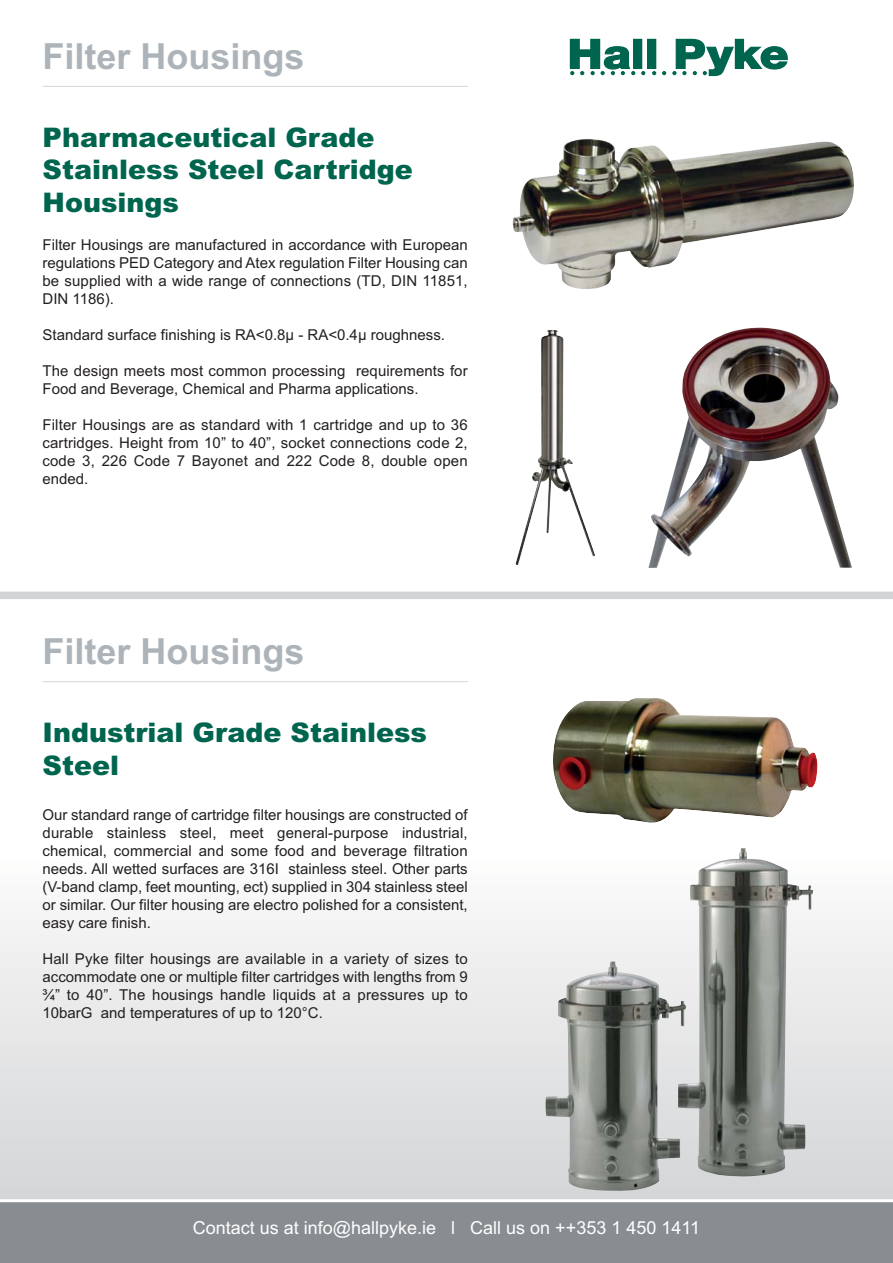
<style>
.page{position:relative;width:893px;height:1263px;background:#fff}
.page>*{position:absolute;margin:0;border:0;box-sizing:border-box;transform-origin:0 0}
.t1{font:700 36px "Arial";color:#adb4b9}
.t2{font:900 27px/32.4px "Arial";color:#00654e}
.t3{font:18px "Arial";color:#fff}
.t4{font:15px/18px "Arial";color:#231f20;text-align:justify}
</style>
<div class="page">
<div style="left:0;top:859px;width:893px;height:349px;background:linear-gradient(to bottom,#fcfbfb,#d2d4d6)"></div>
<div style="left:0;top:1200px;width:893px;height:63px;background:#878d91"></div>
<hr style="left:0;top:1199px;width:893px;height:3px;background:#fff">
<hr style="left:43px;top:86px;width:425px;height:1px;background:#d2d5d7">
<img style="left:512px;top:139px;width:342px;height:150px">
<img style="left:516px;top:330px;width:79px;height:235px">
<img style="left:648px;top:328px;width:204px;height:240px">
<div style="left:0;top:592px;width:893px;height:7px;background:#d2d5d7"></div>
<hr style="left:43px;top:681px;width:425px;height:1px;background:#d2d5d7">
<img style="left:545px;top:848px;width:268px;height:343px">
<img style="left:553px;top:698px;width:265px;height:125px">
<div style="left:634px;top:39px;width:8px;height:29px;background:#00654e"></div>
<div style="left:648px;top:39px;width:8px;height:29px;background:#00654e"></div>
<div style="left:647px;top:39px;width:9px;height:30px;border:1px solid #00654e"></div>
<svg style="left:569px;top:38px;width:66px;height:37px"></svg>
<svg style="left:641px;top:71px;width:4px;height:4px"></svg>
<svg style="left:652px;top:71px;width:4px;height:4px"></svg>
<svg style="left:662px;top:71px;width:4px;height:4px"></svg>
<svg style="left:672px;top:38px;width:116px;height:39px"></svg>
<h1 class="t1" style="left:43px;top:43px;width:264px">Filter Housings</h1>
<h2 class="t2" style="left:43px;top:124px;width:372px">Pharmaceutical Grade<br>Stainless Steel Cartridge<br>Housings</h2>
<p class="t4" style="left:43px;top:237px;width:427px">Filter Housings are manufactured in accordance with European regulations PED Category and Atex regulation Filter Housing can be supplied with a wide range of connections (TD, DIN 11851, DIN 1186).</p>
<p class="t4" style="left:43px;top:327px;width:404px">Standard surface finishing is RA&lt;0.8μ - RA&lt;0.4μ roughness.</p>
<p class="t4" style="left:43px;top:363px;width:427px">The design meets most common processing requirements for<br>Food and Beverage, Chemical and Pharma applications.</p>
<p class="t4" style="left:43px;top:417px;width:427px">Filter Housings are as standard with 1 cartridge and up to 36 cartridges. Height from 10” to 40”, socket connections code 2, code 3, 226 Code 7 Bayonet and 222 Code 8, double open ended.</p>
<h1 class="t1" style="left:43px;top:638px;width:264px">Filter Housings</h1>
<h2 class="t2" style="left:43px;top:719px;width:386px">Industrial Grade Stainless<br>Steel</h2>
<p class="t4" style="left:43px;top:807px;width:427px">Our standard range of cartridge filter housings are constructed of durable stainless steel, meet general-purpose industrial, chemical, commercial and some food and beverage filtration needs. All wetted surfaces are 316I stainless steel. Other parts (V-band clamp, feet mounting, ect) supplied in 304 stainless steel or similar. Our filter housing are electro polished for a consistent, easy care finish.</p>
<p class="t4" style="left:43px;top:951px;width:427px">Hall Pyke filter housings are available in a variety of sizes to accommodate one or multiple filter cartridges with lengths from 9 ¾” to 40”. The housings handle liquids at a pressures up to 10barG and temperatures of up to 120°C.</p>
<p class="t3" style="left:193px;top:1221px;width:509px">Contact us at info@hallpyke.ie l Call us on ++353 1 450 1411</p>
</div>
